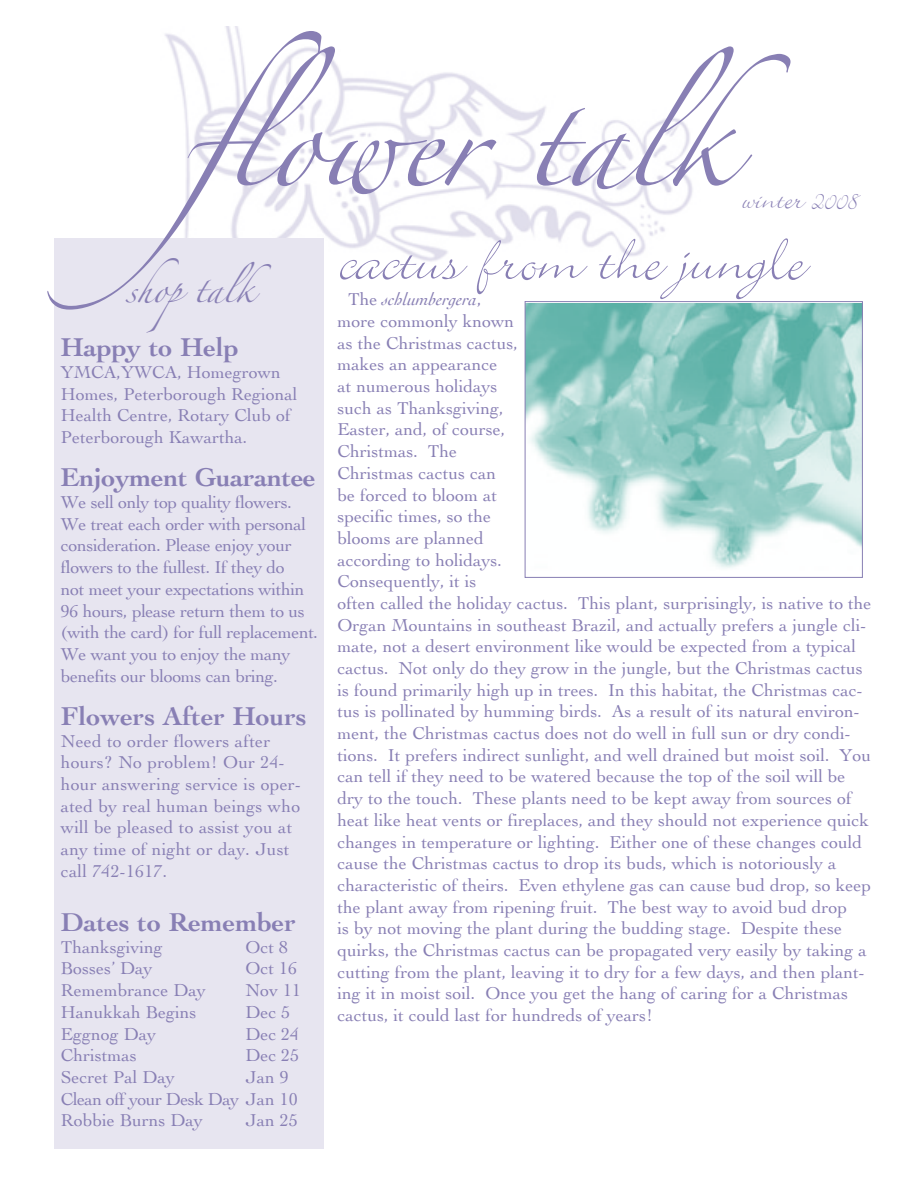
<style>
.page{position:relative;width:918px;height:1188px;background:#fff}
.page>*{position:absolute;margin:0;border:0;box-sizing:border-box;transform-origin:0 0}
.t1{font:82.5px "Zapfino";color:#887fb4}
.Headline{font:75px "Bickley Script Let Plain";color:#887fb4}
.body_text{font:36px "Bickley Script Let Plain";color:#887fb4}
.side_headline{font:700 27px "Cochin";color:#887fb4}
.t2{font:24px "Zapfino";color:#887fb4}
.body_text-2{font:18px/21.8px "Cochin";color:#887fb4}
.body_text_no_indent{font:18px/21.8px "Cochin";color:#887fb4}
.body_text_no_indent-2{font:18px/21.8px "Cochin";letter-spacing:-.02em;color:#887fb4}
.body_text_no_indent-3{font:18px "Cochin";letter-spacing:-.03em;color:#887fb4}
.s1{font-style:italic}
</style>
<div class="page">
<img style="left:165px;top:26px;width:528px;height:236px">
<div style="left:54px;top:238px;width:270px;height:911px;background:#e7e5f0"></div>
<img style="left:527px;top:304px;width:333px;height:264px">
<div style="left:525px;top:302px;width:337px;height:276px;border:1px solid #887fb4"></div>
<p class="t1" style="left:182px;top:108px;width:610px">flower talk</p>
<p class="body_text" style="left:743px;top:183px;width:116px">winter 2008</p>
<p class="Headline" style="left:339px;top:226px;width:468px">cactus from the jungle</p>
<p class="t2" style="left:126px;top:280px;width:146px">shoptalk</p>
<p class="side_headline" style="left:61px;top:332px;width:179px">Happy to Help</p>
<p class="body_text_no_indent" style="left:61px;top:361px;width:238px">YMCA,YWCA, Homegrown<br>Homes, Peterborough Regional<br>Health Centre, Rotary Club of<br>Peterborough Kawartha.</p>
<p class="side_headline" style="left:61px;top:462px;width:256px">Enjoyment Guarantee</p>
<p class="body_text_no_indent-2" style="left:61px;top:491px;width:259px">We sell only top quality flowers.<br>We treat each order with personal consideration. Please enjoy your flowers to the fullest. If they do<br>not meet your expectations within<br>96 hours, please return them to us (with the card) for full replacement.<br>We want you to enjoy the many benefits our blooms can bring.</p>
<p class="side_headline" style="left:61px;top:700px;width:247px">Flowers After Hours</p>
<p class="body_text_no_indent" style="left:61px;top:730px;width:242px">Need to order flowers after hours? No problem! Our 24- hour answering service is oper&shy;ated by real human beings who will be pleased to assist you at any time of night or day. Just call 742-1617.</p>
<p class="side_headline" style="left:61px;top:906px;width:236px">Dates to Remember</p>
<p class="body_text_no_indent" style="left:61px;top:936px;width:103px">Thanksgiving</p>
<p class="body_text_no_indent" style="left:245px;top:936px;width:44px">Oct 8</p>
<p class="body_text_no_indent" style="left:61px;top:958px;width:93px">Bosses’ Day</p>
<p class="body_text_no_indent" style="left:245px;top:958px;width:53px">Oct 16</p>
<p class="body_text_no_indent" style="left:61px;top:979px;width:146px">Remembrance Day</p>
<p class="body_text_no_indent" style="left:245px;top:979px;width:57px">Nov 11</p>
<p class="body_text_no_indent" style="left:61px;top:1001px;width:137px">Hanukkah Begins</p>
<p class="body_text_no_indent" style="left:245px;top:1001px;width:46px">Dec 5</p>
<p class="body_text_no_indent" style="left:61px;top:1023px;width:97px">Eggnog Day</p>
<p class="body_text_no_indent" style="left:245px;top:1023px;width:55px">Dec 24</p>
<p class="body_text_no_indent" style="left:61px;top:1044px;width:78px">Christmas</p>
<p class="body_text_no_indent" style="left:245px;top:1044px;width:55px">Dec 25</p>
<p class="body_text_no_indent" style="left:61px;top:1066px;width:115px">Secret Pal Day</p>
<p class="body_text_no_indent" style="left:245px;top:1066px;width:45px">Jan 9</p>
<p class="body_text_no_indent-3" style="left:61px;top:1088px;width:238px">Clean off your Desk Day Jan 10</p>
<p class="body_text_no_indent" style="left:61px;top:1110px;width:143px">Robbie Burns Day</p>
<p class="body_text_no_indent" style="left:245px;top:1110px;width:54px">Jan 25</p>
<p class="body_text-2" style="left:338px;top:289px;width:536px;text-indent:11px">The <span class="s1">schlumbergera</span>,<br>more commonly known<br>as the Christmas cactus,<br>makes an appearance<br>at numerous holidays<br>such as Thanksgiving,<br>Easter, and, of course,<br>Christmas. The<br>Christmas cactus can<br>be forced to bloom at<br>specific times, so the<br>blooms are planned<br>according to holidays.<br>Consequently, it is<br>often called the holiday cactus. This plant, surprisingly, is native to the Organ Mountains in southeast Brazil, and actually prefers a jungle cli&shy;mate, not a desert environment like would be expected from a typical cactus. Not only do they grow in the jungle, but the Christmas cactus is found primarily high up in trees. In this habitat, the Christmas cac&shy;tus is pollinated by humming birds. As a result of its natural environ&shy;ment, the Christmas cactus does not do well in full sun or dry condi&shy;tions. It prefers indirect sunlight, and well drained but moist soil. You can tell if they need to be watered because the top of the soil will be dry to the touch. These plants need to be kept away from sources of heat like heat vents or fireplaces, and they should not experience quick changes in temperature or lighting. Either one of these changes could cause the Christmas cactus to drop its buds, which is notoriously a characteristic of theirs. Even ethylene gas can cause bud drop, so keep the plant away from ripening fruit. The best way to avoid bud drop<br>is by not moving the plant during the budding stage. Despite these quirks, the Christmas cactus can be propagated very easily by taking a cutting from the plant, leaving it to dry for a few days, and then plant&shy;ing it in moist soil. Once you get the hang of caring for a Christmas cactus, it could last for hundreds of years!</p>
</div>
